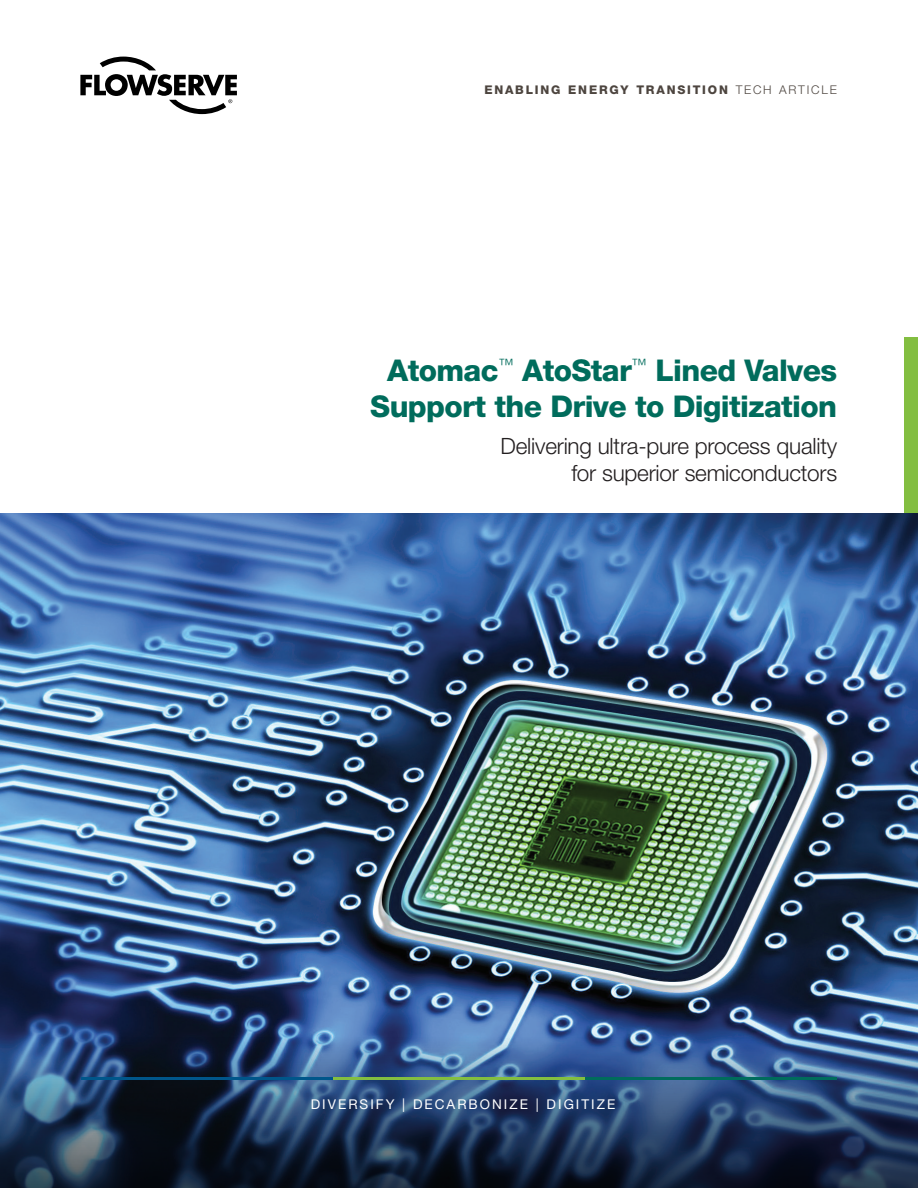
<style>
.page{position:relative;width:918px;height:1188px;background:#fff}
.page>*{position:absolute;margin:0;border:0;box-sizing:border-box;transform-origin:0 0}
.t1{font:800 30px/36px "Helvetica Neue LT Std";letter-spacing:-.02em;color:#006c5c;text-align:center}
.t2{font:300 22.5px/27px "Helvetica Neue LT Std";letter-spacing:-.01em;color:#231f20;text-align:right}
.t3{font:13.5px "Helvetica Neue LT Std";letter-spacing:.15em;color:#fff}
.t4{font:800 12px "Helvetica Neue LT Std";letter-spacing:.15em;color:#4d453f}
.s1{font-weight:300}
</style>
<div class="page">
<img style="left:0;top:513px;width:918px;height:498px">
<svg style="left:0;top:1011px;width:918px;height:177px;background:#284268"></svg>
<svg style="left:80px;top:57px;width:157px;height:57px"></svg>
<hr style="left:81px;top:1077px;width:252px;height:3px;background:#00568a">
<hr style="left:333px;top:1077px;width:252px;height:3px;background:#83be41">
<hr style="left:585px;top:1077px;width:252px;height:3px;background:#006c5c">
<div style="left:904px;top:338px;width:14px;height:175px;background:#83be41"></div>
<p class="t4" style="left:484px;top:83px;width:354px">ENABLING ENERGY TRANSITION <span class="s1">TECH ARTICLE</span></p>
<h1 class="t1" style="left:370px;top:352px;width:468px">Atomac<sup>™</sup> AtoStar<sup>™</sup> Lined Valves<br>Support the Drive to Digitization</h1>
<p class="t2" style="left:501px;top:432px;width:338px">Delivering ultra-pure process quality for superior semiconductors</p>
<p class="t3" style="left:311px;top:1096px;width:306px">DIVERSIFY | DECARBONIZE | DIGITIZE</p>
</div>
